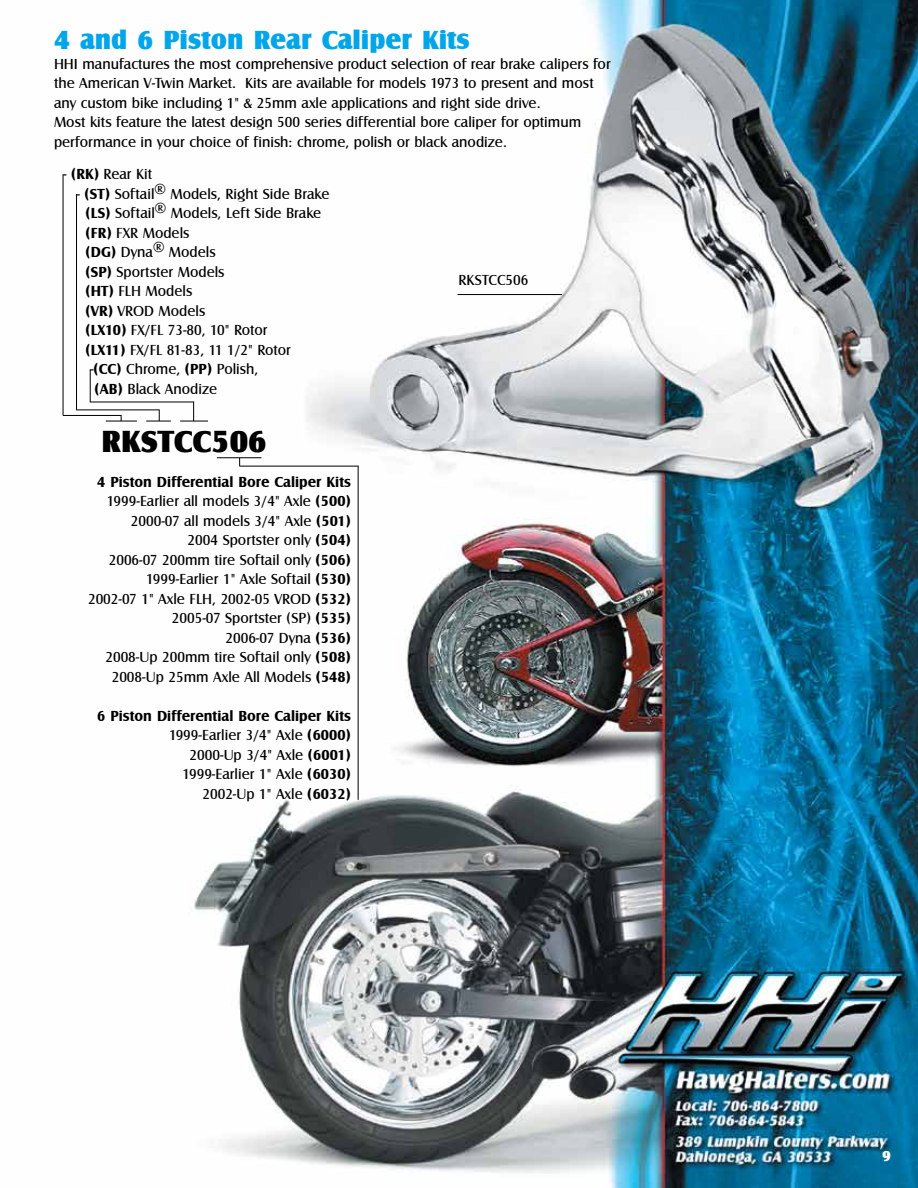
<style>
.page{position:relative;width:918px;height:1188px;background:#fff}
.page>*{position:absolute;margin:0;border:0;box-sizing:border-box;transform-origin:0 0}
.t1{font:31.5px "Castle T Ultr";color:#000}
.t2{font:27px "Castle T Ultr";color:#00a6e9}
.t3{font:15px/19.5px "Castle T";color:#000;text-align:right}
.t4{font:15px "Castle T Ultr";color:#fff}
.s1{font-weight:700}
</style>
<div class="page">
<img style="left:62px;top:0;width:856px;height:1188px">
<hr style="left:458px;top:294px;width:104px;height:1px;background:#000">
<hr style="left:217px;top:457px;width:44px;height:1px;background:#000">
<hr style="left:240px;top:466px;width:119px;height:1px;background:#000">
<hr style="left:358px;top:466px;width:1px;height:334px;background:#000">
<hr style="left:106px;top:421px;width:31px;height:1px;background:#000">
<svg style="left:146px;top:410px;width:25px;height:12px"></svg>
<svg style="left:180px;top:402px;width:28px;height:20px"></svg>
<hr style="left:90px;top:402px;width:104px;height:1px;background:#000">
<hr style="left:90px;top:370px;width:1px;height:32px;background:#000">
<hr style="left:76px;top:410px;width:83px;height:1px;background:#000">
<hr style="left:63px;top:415px;width:58px;height:1px;background:#000">
<hr style="left:76px;top:194px;width:1px;height:216px;background:#000">
<hr style="left:63px;top:174px;width:1px;height:241px;background:#000">
<h2 class="t2" style="left:54px;top:24px;width:417px">4 and 6 Piston Rear Caliper Kits</h2>
<p class="t3" style="left:54px;top:54px;width:558px;text-align:left">HHI manufactures the most comprehensive product selection of rear brake calipers for the American V-Twin Market. Kits are available for models 1973 to present and most any custom bike including 1" &amp; 25mm axle applications and right side drive.<br>Most kits feature the latest design 500 series differential bore caliper for optimum performance in your choice of finish: chrome, polish or black anodize.</p>
<p class="t3" style="left:63px;top:165px;width:91px">- <span class="s1">(RK)</span> Rear Kit</p>
<p class="t3" style="left:76px;top:184px;width:255px">- <span class="s1">(ST)</span> Softail® Models, Right Side Brake</p>
<p class="t3" style="left:85px;top:204px;width:237px"><span class="s1">(LS)</span> Softail® Models, Left Side Brake</p>
<p class="t3" style="left:85px;top:223px;width:105px"><span class="s1">(FR)</span> FXR Models</p>
<p class="t3" style="left:85px;top:243px;width:132px"><span class="s1">(DG)</span> Dyna® Models</p>
<p class="t3" style="left:85px;top:262px;width:141px"><span class="s1">(SP)</span> Sportster Models</p>
<p class="t3" style="left:85px;top:282px;width:108px"><span class="s1">(HT)</span> FLH Models</p>
<p class="t3" style="left:85px;top:301px;width:121px"><span class="s1">(VR)</span> VROD Models</p>
<p class="t3" style="left:85px;top:321px;width:184px"><span class="s1">(LX10)</span> FX/FL 73-80, 10" Rotor</p>
<p class="t3" style="left:85px;top:340px;width:207px"><span class="s1">(LX11)</span> FX/FL 81-83, 11 1/2" Rotor</p>
<p class="t3" style="left:90px;top:360px;width:170px">-<span class="s1">(CC)</span> Chrome, <span class="s1">(PP)</span> Polish,</p>
<p class="t3" style="left:94px;top:379px;width:124px"><span class="s1">(AB)</span> Black Anodize</p>
<h1 class="t1" style="left:102px;top:423px;width:167px">RKSTCC506</h1>
<p class="t3" style="left:88px;top:472px;width:264px"><span class="s1">4 Piston Differential Bore Caliper Kits </span>1999-Earlier all models 3/4" Axle <span class="s1">(500)<br></span>2000-07 all models 3/4" Axle <span class="s1">(501)<br></span>2004 Sportster only <span class="s1">(504)<br></span>2006-07 200mm tire Softail only <span class="s1">(506)<br></span>1999-Earlier 1" Axle Softail <span class="s1">(530)<br></span>2002-07 1" Axle FLH, 2002-05 VROD <span class="s1">(532)<br></span>2005-07 Sportster (SP) <span class="s1">(535)<br></span>2006-07 Dyna <span class="s1">(536)<br></span>2008-Up 200mm tire Softail only <span class="s1">(508)<br></span>2008-Up 25mm Axle All Models <span class="s1">(548)</span></p>
<p class="t3" style="left:97px;top:706px;width:255px"><span class="s1">6 Piston Differential Bore Caliper Kits<br></span>1999-Earlier 3/4" Axle <span class="s1">(6000)<br></span>2000-Up 3/4" Axle <span class="s1">(6001)<br></span>1999-Earlier 1" Axle <span class="s1">(6030)<br></span>2002-Up 1" Axle <span class="s1">(6032)</span></p>
<p class="t3" style="left:459px;top:270px;width:71px">RKSTCC506</p>
<p class="t4" style="left:882px;top:1147px;width:10px">9</p>
</div>
